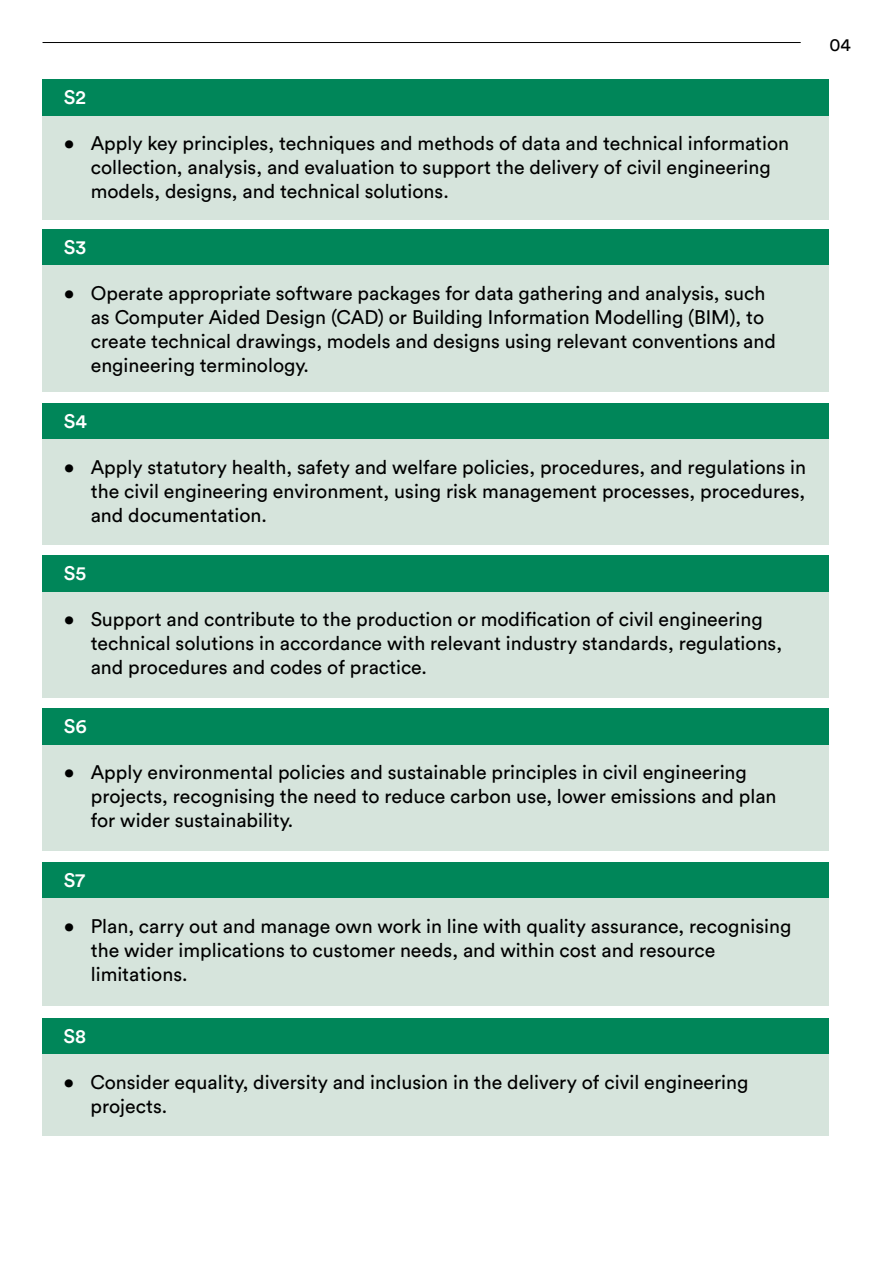
<style>
.page{position:relative;width:893px;height:1263px;background:#fff}
.page>*{position:absolute;margin:0;border:0;box-sizing:border-box;transform-origin:0 0}
.t1{font:19.5px/24px "Circular Std";color:#000}
.t2{font:500 19.5px "Circular Std";color:#fff}
.t3{font:18px "Circular Std";color:#000}
</style>
<div class="page">
<hr style="left:43px;top:42px;width:758px;height:1px;background:#000">
<div style="left:43px;top:80px;width:786px;height:36px;background:#008659"></div>
<div style="left:43px;top:116px;width:786px;height:103px;background:#d6e4dc"></div>
<div style="left:43px;top:229px;width:786px;height:37px;background:#008659"></div>
<div style="left:43px;top:266px;width:786px;height:126px;background:#d6e4dc"></div>
<div style="left:43px;top:403px;width:786px;height:36px;background:#008659"></div>
<div style="left:43px;top:439px;width:786px;height:106px;background:#d6e4dc"></div>
<div style="left:43px;top:556px;width:786px;height:36px;background:#008659"></div>
<div style="left:43px;top:592px;width:786px;height:106px;background:#d6e4dc"></div>
<div style="left:43px;top:708px;width:786px;height:37px;background:#008659"></div>
<div style="left:43px;top:745px;width:786px;height:105px;background:#d6e4dc"></div>
<div style="left:43px;top:862px;width:786px;height:36px;background:#008659"></div>
<div style="left:43px;top:898px;width:786px;height:108px;background:#d6e4dc"></div>
<div style="left:42px;top:1018px;width:787px;height:36px;background:#008659"></div>
<div style="left:42px;top:1054px;width:787px;height:82px;background:#d6e4dc"></div>
<p class="t2" style="left:64px;top:85px;width:24px">S2</p>
<p class="t1" style="left:91px;top:131px;width:700px;text-indent:-27px">• Apply key principles, techniques and methods of data and technical information collection, analysis, and evaluation to support the delivery of civil engineering models, designs, and technical solutions.</p>
<p class="t2" style="left:64px;top:235px;width:24px">S3</p>
<p class="t1" style="left:91px;top:281px;width:687px;text-indent:-27px">• Operate appropriate software packages for data gathering and analysis, such as Computer Aided Design (CAD) or Building Information Modelling (BIM), to create technical drawings, models and designs using relevant conventions and engineering terminology.</p>
<p class="t2" style="left:64px;top:408px;width:25px">S4</p>
<p class="t1" style="left:91px;top:455px;width:717px;text-align:justify;text-indent:-27px">• Apply statutory health, safety and welfare policies, procedures, and regulations in the civil engineering environment, using risk management processes, procedures, and documentation.</p>
<p class="t2" style="left:64px;top:561px;width:24px">S5</p>
<p class="t1" style="left:91px;top:607px;width:693px;text-indent:-27px">• Support and contribute to the production or modification of civil engineering technical solutions in accordance with relevant industry standards, regulations, and procedures and codes of practice.</p>
<p class="t2" style="left:64px;top:714px;width:25px">S6</p>
<p class="t1" style="left:91px;top:760px;width:687px;text-indent:-27px">• Apply environmental policies and sustainable principles in civil engineering projects, recognising the need to reduce carbon use, lower emissions and plan for wider sustainability.</p>
<p class="t2" style="left:64px;top:868px;width:23px">S7</p>
<p class="t1" style="left:91px;top:914px;width:702px;text-indent:-27px">• Plan, carry out and manage own work in line with quality assurance, recognising the wider implications to customer needs, and within cost and resource limitations.</p>
<p class="t2" style="left:63px;top:1023px;width:24px">S8</p>
<p class="t1" style="left:90px;top:1070px;width:659px;text-indent:-27px">• Consider equality, diversity and inclusion in the delivery of civil engineering projects.</p>
<p class="t3" style="left:829px;top:34px;width:23px">04</p>
</div>
